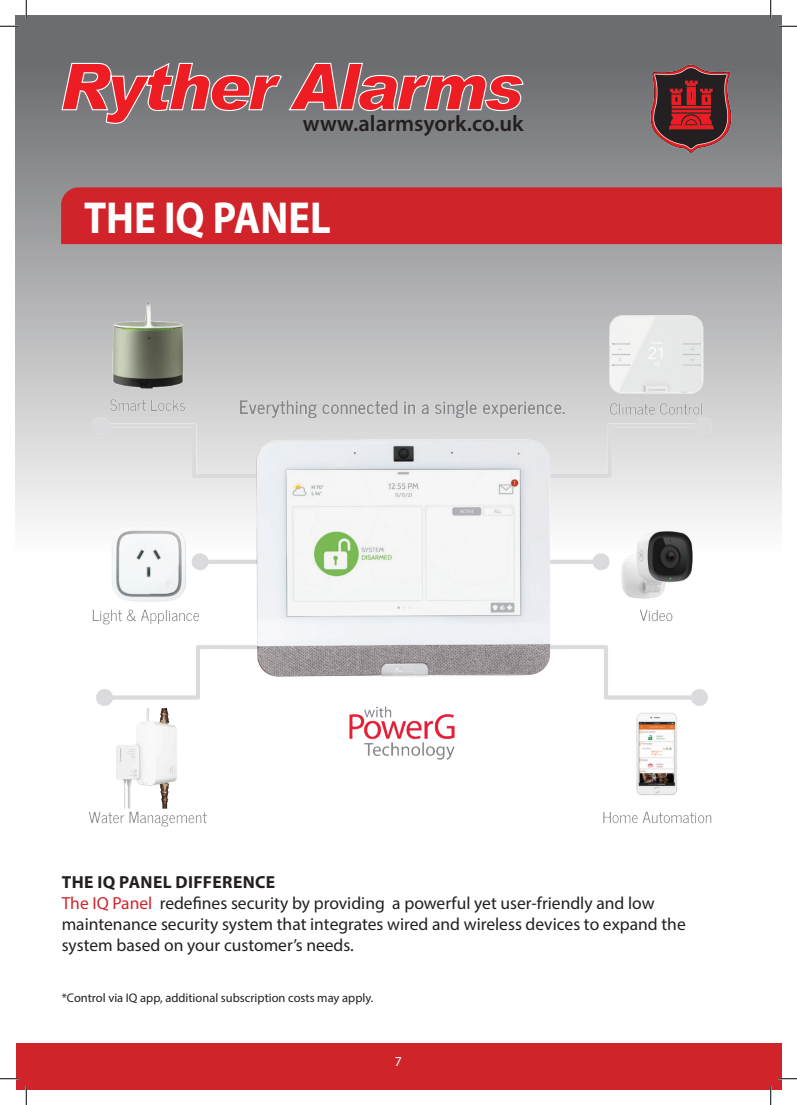
<style>
.page{position:relative;width:797px;height:1105px;background:#fff}
.page>*{position:absolute;margin:0;border:0;box-sizing:border-box;transform-origin:0 0}
.t1{font:700 45px "Myriad Pro";color:#fff;scale:.9 1}
.t2{font:600 22.5px "Myriad Pro";color:#231f20}
.t3{font:17.5px/21px "Myriad Pro";color:#231f20}
.t4{font:700 17.5px "Myriad Pro";letter-spacing:.02em;color:#231f20}
.t5{font:13.75px "Myriad Pro";color:#fff}
.t6{font:12.5px "Myriad Pro";color:#231f20}
.s1{color:#d1232a}
</style>
<div class="page">
<div style="left:16px;top:16px;width:765px;height:536px;background:linear-gradient(to bottom,#606164,#fcfcfc)"></div>
<div style="left:16px;top:1043px;width:765px;height:46px;background:#d1232a"></div>
<svg style="left:61px;top:62px;width:462px;height:62px;background:#aa6366"></svg>
<div style="left:61px;top:187px;width:720px;height:57px;background:#d1232a"></div>
<img style="left:69px;top:293px;width:658px;height:534px">
<img style="left:646px;top:62px;width:89px;height:94px">
<svg style="left:0;top:25px;width:19px;height:2px"></svg>
<svg style="left:778px;top:25px;width:19px;height:2px"></svg>
<svg style="left:0;top:1078px;width:19px;height:1px"></svg>
<svg style="left:778px;top:1078px;width:19px;height:1px"></svg>
<svg style="left:25px;top:0;width:2px;height:19px"></svg>
<svg style="left:25px;top:1086px;width:2px;height:19px"></svg>
<svg style="left:770px;top:0;width:1px;height:19px"></svg>
<svg style="left:770px;top:1086px;width:1px;height:19px"></svg>
<p class="t2" style="left:303px;top:109px;width:222px">www.alarmsyork.co.uk</p>
<p class="t1" style="left:84px;top:188px;width:276px">THE IQ PANEL</p>
<p class="t4" style="left:62px;top:871px;width:215px">THE IQ PANEL DIFFERENCE</p>
<p class="t3" style="left:62px;top:892px;width:594px"><span class="s1">The IQ Panel</span> redefines security by providing a powerful yet user-friendly and low</p>
<p class="t3" style="left:62px;top:913px;width:625px">maintenance security system that integrates wired and wireless devices to expand the system based on your customer’s needs.</p>
<p class="t6" style="left:62px;top:990px;width:313px">*Control via IQ app, additional subscription costs may apply.</p>
<p class="t5" style="left:395px;top:1053px;width:9px">7</p>
</div>
